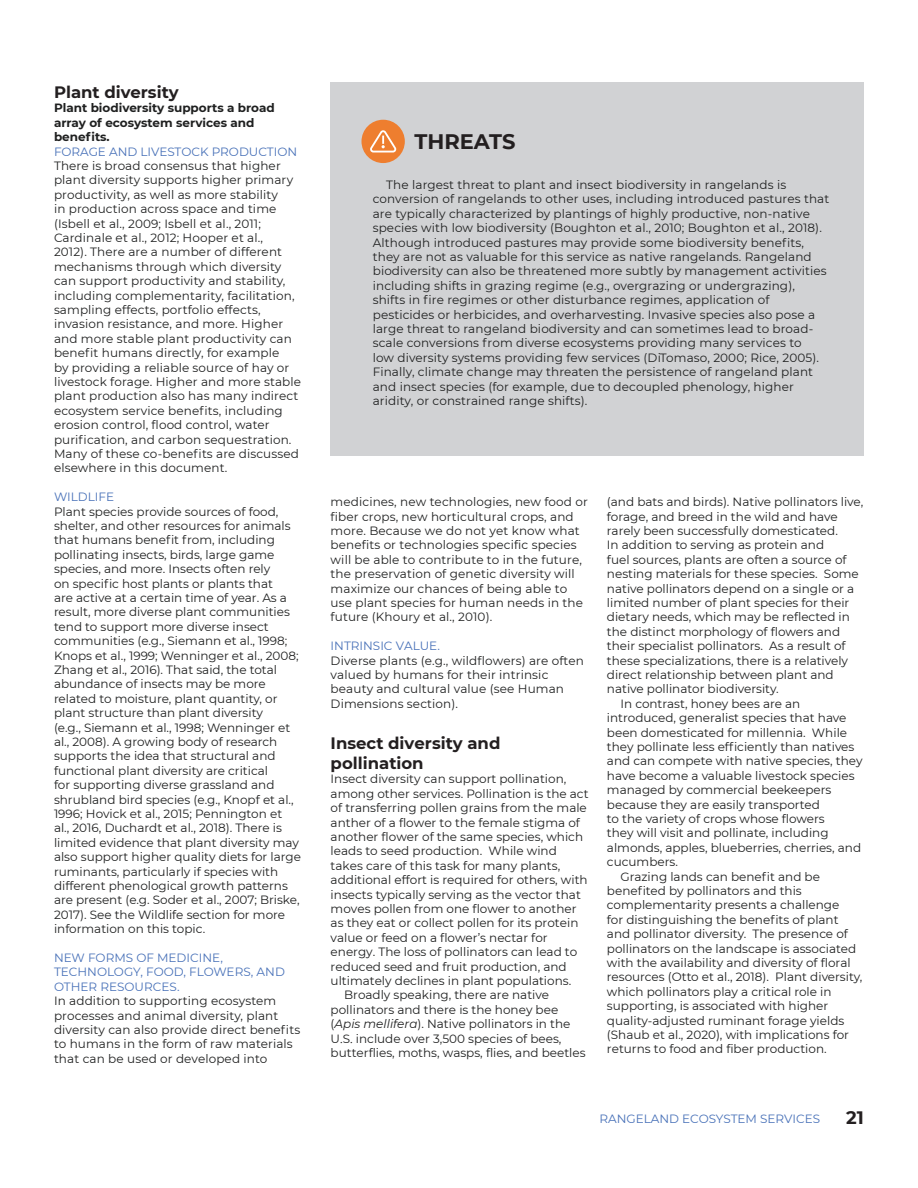
<style>
.page{position:relative;width:918px;height:1188px;background:#fff}
.page>*{position:absolute;margin:0;border:0;box-sizing:border-box;transform-origin:0 0}
.t1{font:700 21px "Montserrat";color:#231f20}
.t2{font:700 18px "Montserrat";color:#231f20}
.t3{font:700 16.5px/19.8px "Montserrat";color:#231f20}
.t4{font:12px/14.4px "Montserrat";color:#1f2020}
.t5{font:12px/14.4px "Montserrat";color:#4871b8}
.t6{font:700 12px/14.4px "Montserrat";color:#1f2020}
.t7{font:700 12px "Montserrat";color:#1f2020}
.s1{font-style:italic}
.s2{font-family:"Segoe UI"}
</style>
<div class="page">
<div style="left:330px;top:82px;width:534px;height:373px;background:#d1d2d4"></div>
<div style="left:361px;top:120px;width:44px;height:43px;background:#ee7e2f;border-radius:50%"></div>
<svg style="left:370px;top:130px;width:27px;height:23px"></svg>
<h3 class="t3" style="left:54px;top:81px;width:126px">Plant diversity</h3>
<p class="t6" style="left:54px;top:100px;width:222px">Plant biodiversity supports a broad array of ecosystem services and</p>
<p class="t7" style="left:54px;top:128px;width:57px">benefits.</p>
<p class="t5" style="left:54px;top:144px;width:245px">FORAGE AND LIVESTOCK PRODUCTION</p>
<p class="t4" style="left:54px;top:158px;width:249px">There is broad consensus that higher plant diversity supports higher primary productivity, as well as more stability<br>in production across space and time (Isbell et al., 2009; Isbell et al., 2011; Cardinale et al., 2012; Hooper et al.,<br>2012). There are a number of different mechanisms through which diversity can support productivity and stability, including complementarity, facilitation, sampling effects, portfolio effects, invasion resistance, and more. Higher and more stable plant productivity can benefit humans directly, for example<br>by providing a reliable source of hay or livestock forage. Higher and more stable plant production also has many indirect ecosystem service benefits, including erosion control, flood control, water purification, and carbon sequestration.<br>Many of these co-benefits are discussed elsewhere in this document.</p>
<p class="t5" style="left:54px;top:489px;width:62px">WILDLIFE</p>
<p class="t4" style="left:54px;top:504px;width:249px">Plant species provide sources of food, shelter, and other resources for animals that humans benefit from, including pollinating insects, birds, large game species, and more. Insects often rely<br>on specific host plants or plants that<br>are active at a certain time of year. As a result, more diverse plant communities tend to support more diverse insect communities (e.g., Siemann et al., 1998; Knops et al., 1999; Wenninger et al., 2008; Zhang et al., 2016). That said, the total abundance of insects may be more related to moisture, plant quantity, or plant structure than plant diversity<br>(e.g., Siemann et al., 1998; Wenninger et al., 2008). A growing body of research supports the idea that structural and functional plant diversity are critical<br>for supporting diverse grassland and shrubland bird species (e.g., Knopf et al., 1996; Hovick et al., 2015; Pennington et<br>al., 2016, Duchardt et al., 2018). There is limited evidence that plant diversity may also support higher quality diets for large ruminants, particularly if species with different phenological growth patterns are present (e.g. Soder et al., 2007; Briske, 2017). See the Wildlife section for more information on this topic.</p>
<p class="t5" style="left:54px;top:950px;width:232px">NEW FORMS OF MEDICINE,<br>TECHNOLOGY, FOOD, FLOWERS, AND<br>OTHER RESOURCES.</p>
<p class="t4" style="left:54px;top:993px;width:248px">In addition to supporting ecosystem processes and animal diversity, plant diversity can also provide direct benefits to humans in the form of raw materials that can be used or developed into</p>
<h1 class="t1" style="left:414px;top:126px;width:103px">THREATS</h1>
<p class="t4" style="left:373px;top:177px;width:458px;text-indent:14px">The largest threat to plant and insect biodiversity in rangelands is conversion of rangelands to other uses, including introduced pastures that are typically characterized by plantings of highly productive, non-native species with low biodiversity (Boughton et al., 2010; Boughton et al., 2018).<br>Although introduced pastures may provide some biodiversity benefits, they are not as valuable for this service as native rangelands. Rangeland biodiversity can also be threatened more subtly by management activities including shifts in grazing regime (e.g., overgrazing or undergrazing), shifts in fire regimes or other disturbance regimes, application of pesticides or herbicides, and overharvesting. Invasive species also pose a large threat to rangeland biodiversity and can sometimes lead to broad&shy;scale conversions from diverse ecosystems providing many services to<br>low diversity systems providing few services (DiTomaso, 2000; Rice, 2005).<br>Finally, climate change may threaten the persistence of rangeland plant and insect species (for example, due to decoupled phenology, higher aridity, or constrained range shifts).</p>
<p class="t4" style="left:331px;top:494px;width:259px">medicines, new technologies, new food or fiber crops, new horticultural crops, and more. Because we do not yet know what benefits or technologies specific species will be able to contribute to in the future, the preservation of genetic diversity will maximize our chances of being able to use plant species for human needs in the future (Khoury et al., 2010).</p>
<p class="t5" style="left:331px;top:638px;width:111px">INTRINSIC VALUE.</p>
<p class="t4" style="left:331px;top:653px;width:255px">Diverse plants (e.g., wildflowers) are often valued by humans for their intrinsic beauty and cultural value (see Human Dimensions section).</p>
<h3 class="t3" style="left:331px;top:733px;width:171px">Insect diversity and pollination</h3>
<p class="t4" style="left:331px;top:772px;width:237px">Insect diversity can support pollination,</p>
<p class="t4" style="left:331px;top:786px;width:259px">among other services. Pollination is the act</p>
<p class="t4" style="left:331px;top:800px;width:258px">of transferring pollen grains from the male</p>
<p class="t4" style="left:331px;top:815px;width:251px">anther of a flower to the female stigma of</p>
<p class="t4" style="left:331px;top:829px;width:254px">another flower of the same species, which</p>
<p class="t4" style="left:331px;top:844px;width:228px">leads to seed production. While wind</p>
<p class="t4" style="left:331px;top:858px;width:231px">takes care of this task for many plants,</p>
<p class="t4" style="left:331px;top:872px;width:259px">additional effort is required for others, with</p>
<p class="t4" style="left:331px;top:887px;width:252px">insects typically serving as the vector that</p>
<p class="t4" style="left:331px;top:901px;width:247px">moves pollen from one flower to another</p>
<p class="t4" style="left:331px;top:916px;width:249px">as they eat or collect pollen for its protein</p>
<p class="t4" style="left:331px;top:930px;width:219px">value or feed on a flower’s nectar for</p>
<p class="t4" style="left:331px;top:944px;width:248px">energy. The loss of pollinators can lead to</p>
<p class="t4" style="left:331px;top:959px;width:238px">reduced seed and fruit production, and</p>
<p class="t4" style="left:331px;top:973px;width:242px">ultimately declines in plant populations.</p>
<p class="t4" style="left:344px;top:988px;width:207px">Broadly speaking, there are native</p>
<p class="t4" style="left:331px;top:1002px;width:229px">pollinators and there is the honey bee</p>
<p class="t4" style="left:331px;top:1016px;width:241px">(<span class="s1">Apis mellifera</span>). Native pollinators in the</p>
<p class="t4" style="left:331px;top:1031px;width:232px">U<span class="s2">.</span>S<span class="s2">.</span> include over 3,500 species of bees,</p>
<p class="t4" style="left:331px;top:1045px;width:256px">butterflies, moths, wasps, flies, and beetles</p>
<p class="t4" style="left:607px;top:494px;width:258px">(and bats and birds). Native pollinators live,</p>
<p class="t4" style="left:607px;top:509px;width:232px">forage, and breed in the wild and have</p>
<p class="t4" style="left:607px;top:523px;width:232px">rarely been successfully domesticated.</p>
<p class="t4" style="left:607px;top:538px;width:219px">In addition to serving as protein and</p>
<p class="t4" style="left:607px;top:552px;width:241px">fuel sources, plants are often a source of</p>
<p class="t4" style="left:607px;top:566px;width:253px">nesting materials for these species. Some</p>
<p class="t4" style="left:607px;top:581px;width:249px">native pollinators depend on a single or a</p>
<p class="t4" style="left:607px;top:595px;width:244px">limited number of plant species for their</p>
<p class="t4" style="left:607px;top:610px;width:245px">dietary needs, which may be reflected in</p>
<p class="t4" style="left:607px;top:624px;width:235px">the distinct morphology of flowers and</p>
<p class="t4" style="left:607px;top:638px;width:240px">their specialist pollinators. As a result of</p>
<p class="t4" style="left:607px;top:653px;width:243px">these specializations, there is a relatively</p>
<p class="t4" style="left:607px;top:667px;width:228px">direct relationship between plant and</p>
<p class="t4" style="left:607px;top:682px;width:173px">native pollinator biodiversity.</p>
<p class="t4" style="left:620px;top:696px;width:181px">In contrast, honey bees are an</p>
<p class="t4" style="left:607px;top:710px;width:241px">introduced, generalist species that have</p>
<p class="t4" style="left:607px;top:725px;width:242px">been domesticated for millennia. While</p>
<p class="t4" style="left:607px;top:739px;width:249px">they pollinate less efficiently than natives</p>
<p class="t4" style="left:607px;top:754px;width:257px">and can compete with native species, they</p>
<p class="t4" style="left:607px;top:768px;width:249px">have become a valuable livestock species</p>
<p class="t4" style="left:607px;top:782px;width:226px">managed by commercial beekeepers</p>
<p class="t4" style="left:607px;top:797px;width:214px">because they are easily transported</p>
<p class="t4" style="left:607px;top:811px;width:219px">to the variety of crops whose flowers</p>
<p class="t4" style="left:607px;top:826px;width:223px">they will visit and pollinate, including</p>
<p class="t4" style="left:607px;top:840px;width:256px">almonds, apples, blueberries, cherries, and</p>
<p class="t4" style="left:607px;top:854px;width:72px">cucumbers.</p>
<p class="t4" style="left:620px;top:869px;width:201px">Grazing lands can benefit and be</p>
<p class="t4" style="left:607px;top:883px;width:196px">benefited by pollinators and this</p>
<p class="t4" style="left:607px;top:898px;width:234px">complementarity presents a challenge</p>
<p class="t4" style="left:607px;top:912px;width:233px">for distinguishing the benefits of plant</p>
<p class="t4" style="left:607px;top:926px;width:243px">and pollinator diversity. The presence of</p>
<p class="t4" style="left:607px;top:941px;width:251px">pollinators on the landscape is associated</p>
<p class="t4" style="left:607px;top:955px;width:245px">with the availability and diversity of floral</p>
<p class="t4" style="left:607px;top:970px;width:257px">resources (Otto et al., 2018). Plant diversity,</p>
<p class="t4" style="left:607px;top:984px;width:226px">which pollinators play a critical role in</p>
<p class="t4" style="left:607px;top:998px;width:223px">supporting, is associated with higher</p>
<p class="t4" style="left:607px;top:1013px;width:239px">quality-adjusted ruminant forage yields</p>
<p class="t4" style="left:607px;top:1027px;width:244px">(Shaub et al., 2020), with implications for</p>
<p class="t4" style="left:607px;top:1042px;width:221px">returns to food and fiber production.</p>
<p class="t5" style="left:599px;top:1111px;width:222px">RANGELAND ECOSYSTEM SERVICES</p>
<h2 class="t2" style="left:846px;top:1105px;width:19px">21</h2>
</div>
